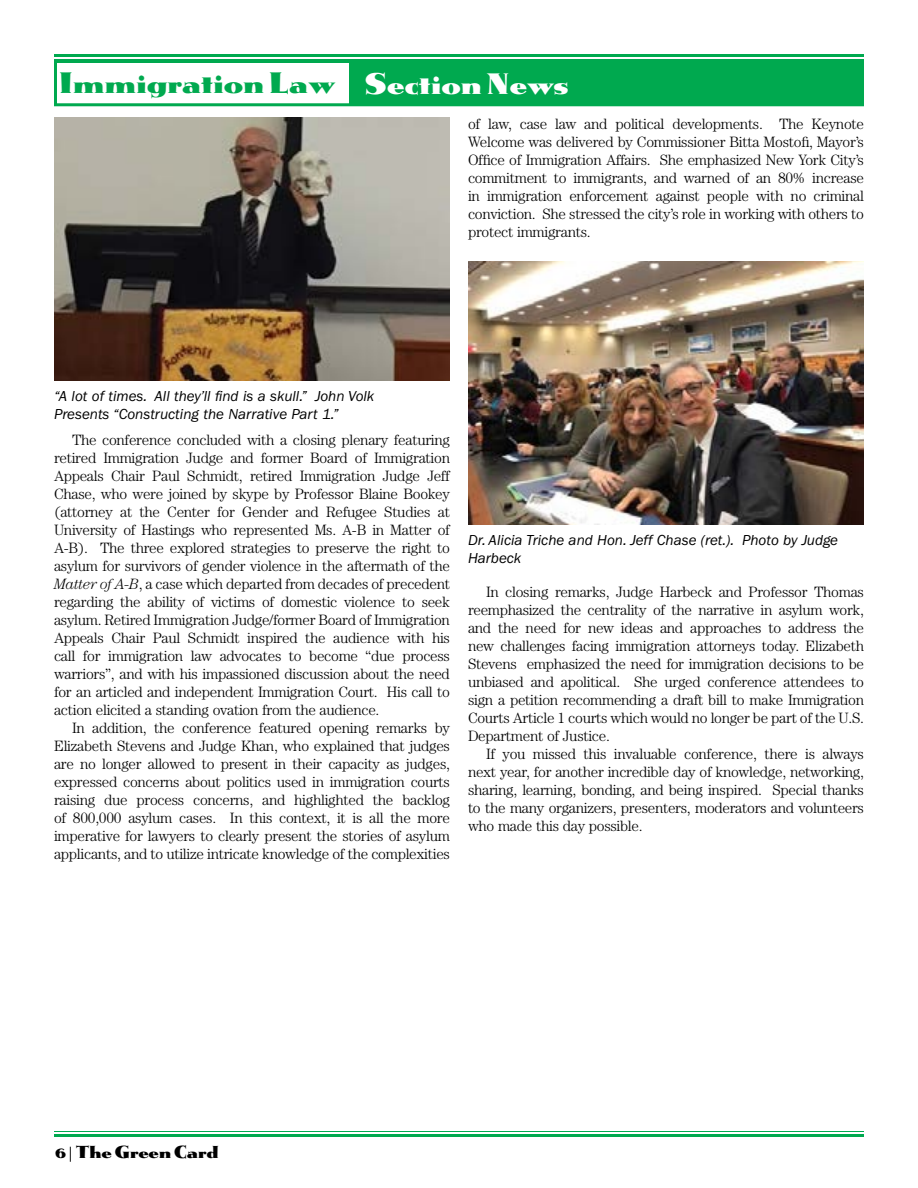
<style>
.page{position:relative;width:918px;height:1188px;background:#fff}
.page>*{position:absolute;margin:0;border:0;box-sizing:border-box;transform-origin:0 0}
.t1{font:700 25.5px "OPTI Metropolis";color:#00a94f}
.t2{font:300 15px/18px "Century";letter-spacing:-.02em;color:#000;text-align:justify}
.t3{font:italic 15px/18px "Franklin Gothic";color:#000}
.t4{font:700 15px "OPTI Metropolis";color:#000}
.s1{color:#fff}
.s2{font-style:italic}
.s3{font-family:"Myriad Pro";font-weight:400}
</style>
<div class="page">
<hr style="left:54px;top:1131px;width:810px;height:1px;background:#00a94f">
<hr style="left:54px;top:1134px;width:810px;height:3px;background:#00a94f">
<hr style="left:54px;top:54px;width:810px;height:3px;background:#00a94f">
<hr style="left:54px;top:59px;width:810px;height:1px;background:#00a94f">
<img style="left:55px;top:117px;width:395px;height:264px">
<img style="left:469px;top:261px;width:395px;height:264px">
<div style="left:54px;top:60px;width:810px;height:46px;border:3px solid #00a94f"></div>
<div style="left:350px;top:62px;width:514px;height:43px;background:#00a94f"></div>
<h1 class="t1" style="left:58px;top:65px;width:510px">Immigration Law <span class="s1">Section News</span></h1>
<p class="t2" style="left:468px;top:115px;width:398px">of law, case law and political developments. The Keynote Welcome was delivered by Commissioner Bitta Mostofi, Mayor’s Office of Immigration Affairs. She emphasized New York City’s commitment to immigrants, and warned of an 80% increase in immigration enforcement against people with no criminal conviction. She stressed the city’s role in working with others to protect immigrants.</p>
<p class="t3" style="left:54px;top:387px;width:322px">“A lot of times. All they’ll find is a skull.” John Volk<br>Presents “Constructing the Narrative Part 1.”</p>
<p class="t2" style="left:54px;top:430px;width:398px;text-indent:18px">The conference concluded with a closing plenary featuring retired Immigration Judge and former Board of Immigration Appeals Chair Paul Schmidt, retired Immigration Judge Jeff Chase, who were joined by skype by Professor Blaine Bookey (attorney at the Center for Gender and Refugee Studies at University of Hastings who represented Ms. A-B in Matter of A-B). The three explored strategies to preserve the right to asylum for survivors of gender violence in the aftermath of the <span class="s2">Matter of A-B</span>, a case which departed from decades of precedent regarding the ability of victims of domestic violence to seek asylum. Retired Immigration Judge/former Board of Immigration Appeals Chair Paul Schmidt inspired the audience with his call for immigration law advocates to become “due process warriors”, and with his impassioned discussion about the need for an articled and independent Immigration Court. His call to action elicited a standing ovation from the audience.</p>
<p class="t2" style="left:54px;top:718px;width:398px;text-indent:18px">In addition, the conference featured opening remarks by Elizabeth Stevens and Judge Khan, who explained that judges are no longer allowed to present in their capacity as judges, expressed concerns about politics used in immigration courts raising due process concerns, and highlighted the backlog of 800,000 asylum cases. In this context, it is all the more imperative for lawyers to clearly present the stories of asylum applicants, and to utilize intricate knowledge of the complexities</p>
<p class="t3" style="left:468px;top:531px;width:372px">Dr. Alicia Triche and Hon. Jeff Chase (ret.). Photo by Judge<br>Harbeck</p>
<p class="t2" style="left:468px;top:583px;width:398px;text-indent:18px">In closing remarks, Judge Harbeck and Professor Thomas reemphasized the centrality of the narrative in asylum work, and the need for new ideas and approaches to address the new challenges facing immigration attorneys today. Elizabeth Stevens emphasized the need for immigration decisions to be unbiased and apolitical. She urged conference attendees to sign a petition recommending a draft bill to make Immigration Courts Article 1 courts which would no longer be part of the U.S.<br>Department of Justice.</p>
<p class="t2" style="left:468px;top:745px;width:398px;text-indent:18px">If you missed this invaluable conference, there is always next year, for another incredible day of knowledge, networking, sharing, learning, bonding, and being inspired. Special thanks to the many organizers, presenters, moderators and volunteers who made this day possible.</p>
<p class="t4" style="left:54px;top:1142px;width:166px">6 <span class="s3">|</span> The Green Card</p>
</div>
